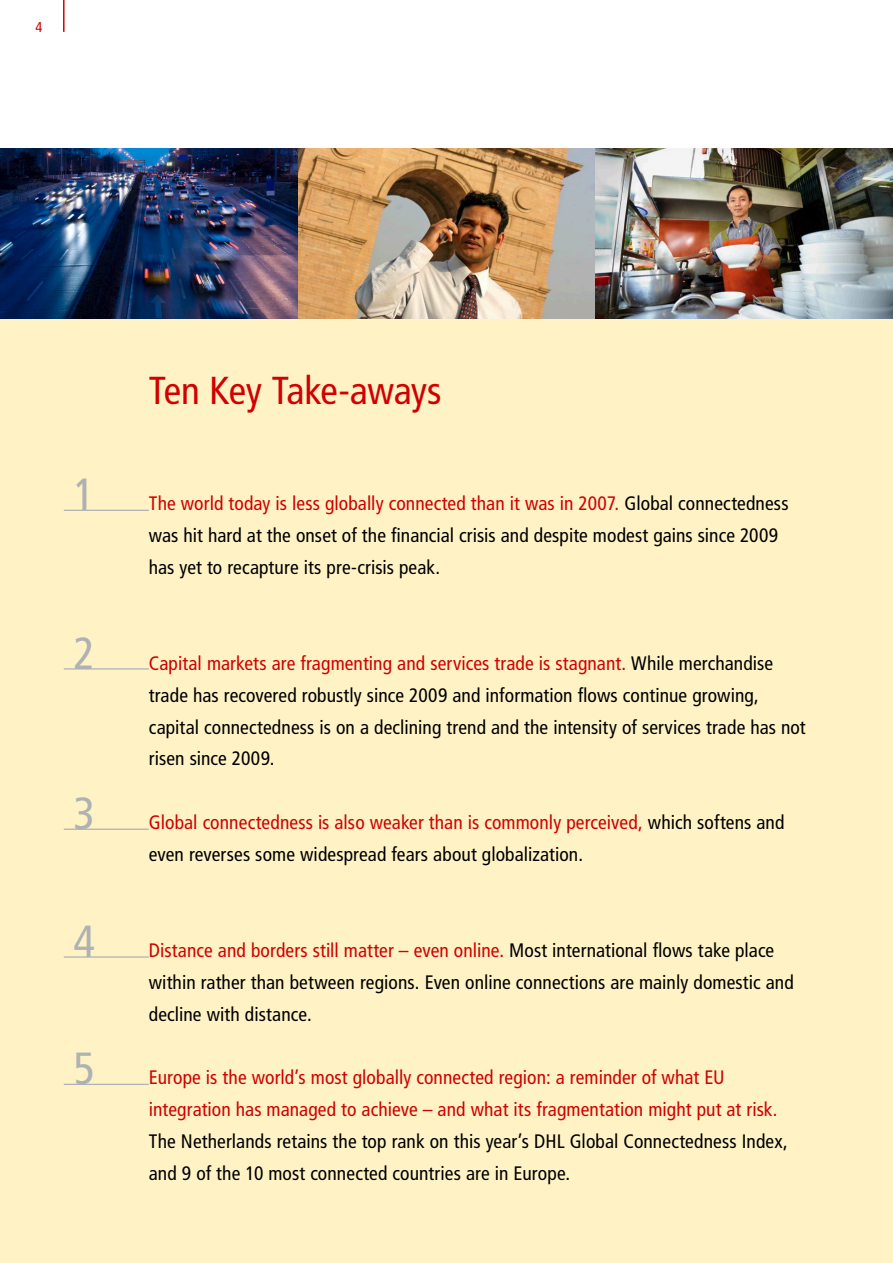
<style>
.page{position:relative;width:893px;height:1263px;background:#fff}
.page>*{position:absolute;margin:0;border:0;box-sizing:border-box;transform-origin:0 0}
.Headline_26pt_red_DH{font:condensed 45px "Frutiger LT Std";color:#afb2b3}
.Headline_26pt_red_DH-2{font:condensed 39px "Frutiger LT Std";letter-spacing:-.01em;color:#d20000}
.Top_Ten_13pt_black{font:condensed 19.5px/32px "Frutiger LT Std";letter-spacing:.005em;color:#000}
.Top_Ten_13pt_black-2{font:condensed 19.5px/32px "Frutiger LT Std";letter-spacing:.005em;color:#d20000}
.Paginierung{font:condensed 14.25px "Frutiger LT Std";color:#d20000}
.s1{color:#d20000}
.s2{color:#000}
</style>
<div class="page">
<div style="left:0;top:319px;width:893px;height:944px;background:#fff3c6"></div>
<img style="left:298px;top:149px;width:297px;height:170px">
<img style="left:595px;top:149px;width:298px;height:170px">
<img style="left:0;top:149px;width:298px;height:170px">
<hr style="left:64px;top:510px;width:85px;height:1px;background:#afb2b3">
<hr style="left:64px;top:668px;width:85px;height:1px;background:#afb2b3">
<hr style="left:64px;top:828px;width:85px;height:2px;background:#afb2b3">
<hr style="left:64px;top:956px;width:85px;height:2px;background:#afb2b3">
<hr style="left:64px;top:1084px;width:85px;height:1px;background:#afb2b3">
<hr style="left:63px;top:0;width:2px;height:32px;background:#d20000">
<p class="Paginierung" style="left:36px;top:19px;width:8px">4</p>
<p class="Headline_26pt_red_DH" style="left:73px;top:469px;width:23px">1</p>
<p class="Headline_26pt_red_DH" style="left:73px;top:627px;width:23px">2</p>
<p class="Headline_26pt_red_DH" style="left:73px;top:787px;width:23px">3</p>
<p class="Headline_26pt_red_DH" style="left:73px;top:915px;width:23px">4</p>
<p class="Headline_26pt_red_DH" style="left:73px;top:1042px;width:23px">5</p>
<p class="Headline_26pt_red_DH-2" style="left:149px;top:368px;width:294px">Ten Key Take-aways</p>
<p class="Top_Ten_13pt_black" style="left:149px;top:488px;width:641px"><span class="s1">The world today is less globally connected than it was in 2007.</span> Global connectedness was hit hard at the onset of the financial crisis and despite modest gains since 2009 has yet to recapture its pre-crisis peak.</p>
<p class="Top_Ten_13pt_black" style="left:149px;top:647px;width:658px"><span class="s1">Capital markets are fragmenting and services trade is stagnant.</span> While merchandise trade has recovered robustly since 2009 and information flows continue growing, capital connectedness is on a declining trend and the intensity of services trade has not risen since 2009.</p>
<p class="Top_Ten_13pt_black" style="left:149px;top:807px;width:637px"><span class="s1">Global connectedness is also weaker than is commonly perceived,</span> which softens and even reverses some widespread fears about globalization.</p>
<p class="Top_Ten_13pt_black" style="left:149px;top:934px;width:646px"><span class="s1">Distance and borders still matter – even online.</span> Most international flows take place within rather than between regions. Even online connections are mainly domestic and decline with distance.</p>
<p class="Top_Ten_13pt_black-2" style="left:149px;top:1062px;width:640px">Europe is the world’s most globally connected region: a reminder of what EU integration has managed to achieve – and what its fragmentation might put at risk.<br><span class="s2">The Netherlands retains the top rank on this year’s DHL Global Connectedness Index, and 9 of the 10 most connected countries are in Europe.</span></p>
</div>
